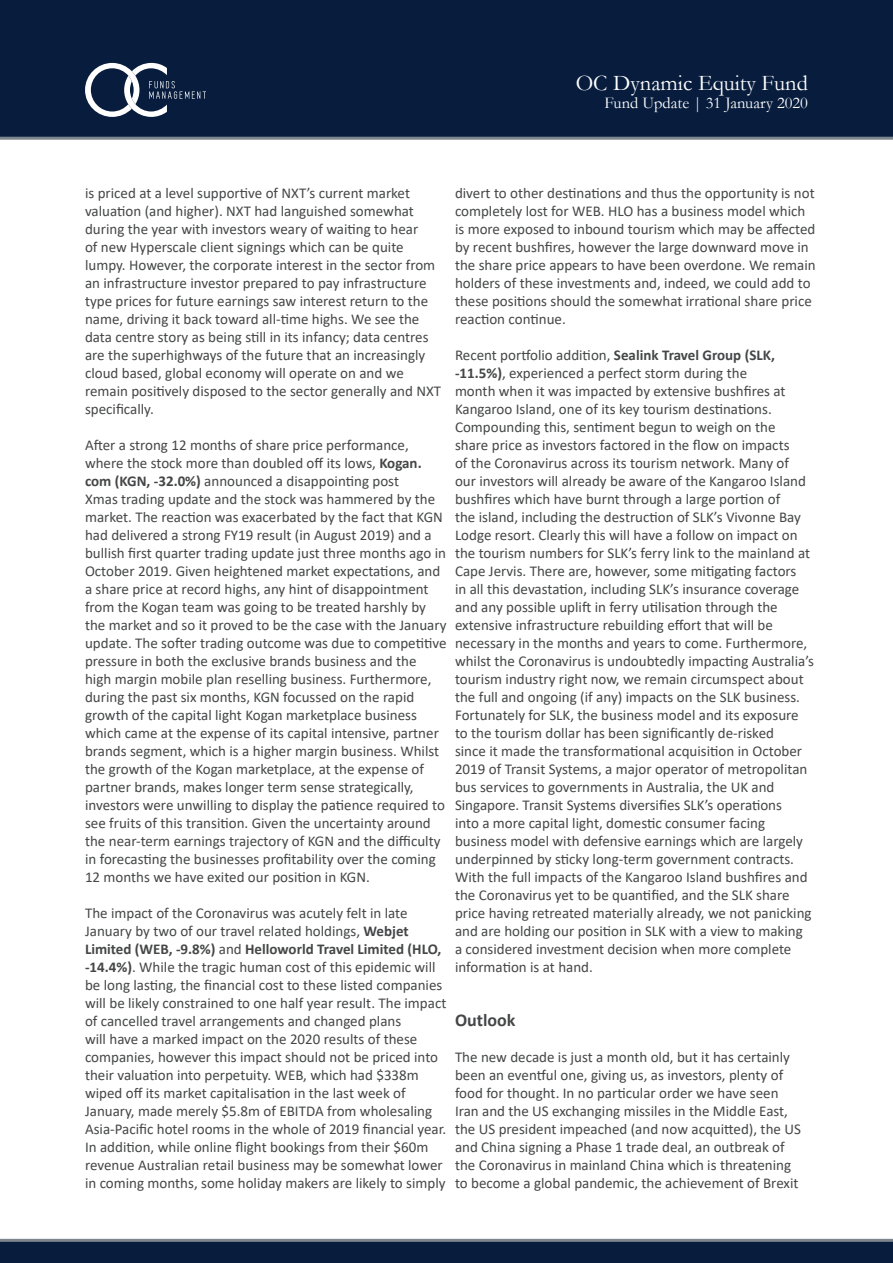
<style>
.page{position:relative;width:893px;height:1263px;background:#fff}
.page>*{position:absolute;margin:0;border:0;box-sizing:border-box;transform-origin:0 0}
.t1{font:22.5px "Garamond";color:#fff}
.t2{font:700 18px "Calibri";color:#454647}
.t3{font:16.5px "Garamond";color:#fff}
.t4{font:15px/18px "Calibri";color:#454647}
.s1{font-weight:700}
</style>
<div class="page">
<div style="left:0;top:0;width:893px;height:138px;background:#081d3e"></div>
<hr style="left:0;top:137px;width:893px;height:3px;background:#7e868d">
<svg style="left:85px;top:63px;width:121px;height:54px"></svg>
<div style="left:0;top:1240px;width:893px;height:23px;background:#081d3e"></div>
<hr style="left:0;top:1239px;width:893px;height:3px;background:#7e868d">
<h1 class="t1" style="left:576px;top:68px;width:234px">OC Dynamic Equity Fund</h1>
<p class="t3" style="left:604px;top:92px;width:205px">Fund Update | 31 January 2020</p>
<p class="t4" style="left:85px;top:184px;width:358px">is priced at a level supportive of NXT’s current market valuation (and higher). NXT had languished somewhat during the year with investors weary of waiting to hear<br>of new Hyperscale client signings which can be quite lumpy. However, the corporate interest in the sector from an infrastructure investor prepared to pay infrastructure type prices for future earnings saw interest return to the name, driving it back toward all-time highs. We see the data centre story as being still in its infancy; data centres are the superhighways of the future that an increasingly cloud based, global economy will operate on and we remain positively disposed to the sector generally and NXT specifically.</p>
<p class="t4" style="left:85px;top:436px;width:363px">After a strong 12 months of share price performance, where the stock more than doubled off its lows, <span class="s1">Kogan. com (KGN, -32.0%)</span> announced a disappointing post<br>Xmas trading update and the stock was hammered by the market. The reaction was exacerbated by the fact that KGN had delivered a strong FY19 result (in August 2019) and a bullish first quarter trading update just three months ago in October 2019. Given heightened market expectations, and a share price at record highs, any hint of disappointment from the Kogan team was going to be treated harshly by the market and so it proved to be the case with the January update. The softer trading outcome was due to competitive pressure in both the exclusive brands business and the high margin mobile plan reselling business. Furthermore, during the past six months, KGN focussed on the rapid growth of the capital light Kogan marketplace business which came at the expense of its capital intensive, partner brands segment, which is a higher margin business. Whilst the growth of the Kogan marketplace, at the expense of partner brands, makes longer term sense strategically, investors were unwilling to display the patience required to see fruits of this transition. Given the uncertainty around the near-term earnings trajectory of KGN and the difficulty in forecasting the businesses profitability over the coming 12 months we have exited our position in KGN.</p>
<p class="t4" style="left:85px;top:904px;width:363px">The impact of the Coronavirus was acutely felt in late January by two of our travel related holdings, <span class="s1">Webjet Limited (WEB, -9.8%)</span> and <span class="s1">Helloworld Travel Limited (HLO, -14.4%)</span>. While the tragic human cost of this epidemic will be long lasting, the financial cost to these listed companies will be likely constrained to one half year result. The impact of cancelled travel arrangements and changed plans<br>will have a marked impact on the 2020 results of these companies, however this impact should not be priced into their valuation into perpetuity. WEB, which had $338m wiped off its market capitalisation in the last week of January, made merely $5.8m of EBITDA from wholesaling Asia-Pacific hotel rooms in the whole of 2019 financial year.<br>In addition, while online flight bookings from their $60m revenue Australian retail business may be somewhat lower in coming months, some holiday makers are likely to simply</p>
<p class="t4" style="left:455px;top:184px;width:362px">divert to other destinations and thus the opportunity is not completely lost for WEB. HLO has a business model which is more exposed to inbound tourism which may be affected by recent bushfires, however the large downward move in the share price appears to have been overdone. We remain holders of these investments and, indeed, we could add to these positions should the somewhat irrational share price reaction continue.</p>
<p class="t4" style="left:455px;top:346px;width:361px">Recent portfolio addition, <span class="s1">Sealink Travel Group (SLK, -11.5%)</span>, experienced a perfect storm during the<br>month when it was impacted by extensive bushfires at Kangaroo Island, one of its key tourism destinations.<br>Compounding this, sentiment begun to weigh on the<br>share price as investors factored in the flow on impacts<br>of the Coronavirus across its tourism network. Many of<br>our investors will already be aware of the Kangaroo Island bushfires which have burnt through a large portion of<br>the island, including the destruction of SLK’s Vivonne Bay Lodge resort. Clearly this will have a follow on impact on the tourism numbers for SLK’s ferry link to the mainland at Cape Jervis. There are, however, some mitigating factors<br>in all this devastation, including SLK’s insurance coverage and any possible uplift in ferry utilisation through the extensive infrastructure rebuilding effort that will be necessary in the months and years to come. Furthermore, whilst the Coronavirus is undoubtedly impacting Australia’s tourism industry right now, we remain circumspect about the full and ongoing (if any) impacts on the SLK business.<br>Fortunately for SLK, the business model and its exposure to the tourism dollar has been significantly de-risked<br>since it made the transformational acquisition in October 2019 of Transit Systems, a major operator of metropolitan bus services to governments in Australia, the UK and Singapore. Transit Systems diversifies SLK’s operations<br>into a more capital light, domestic consumer facing business model with defensive earnings which are largely underpinned by sticky long-term government contracts.<br>With the full impacts of the Kangaroo Island bushfires and the Coronavirus yet to be quantified, and the SLK share price having retreated materially already, we not panicking and are holding our position in SLK with a view to making<br>a considered investment decision when more complete information is at hand.</p>
<p class="t2" style="left:455px;top:1007px;width:62px">Outlook</p>
<p class="t4" style="left:455px;top:1048px;width:347px">The new decade is just a month old, but it has certainly been an eventful one, giving us, as investors, plenty of food for thought. In no particular order we have seen Iran and the US exchanging missiles in the Middle East, the US president impeached (and now acquitted), the US and China signing a Phase 1 trade deal, an outbreak of the Coronavirus in mainland China which is threatening to become a global pandemic, the achievement of Brexit</p>
</div>
